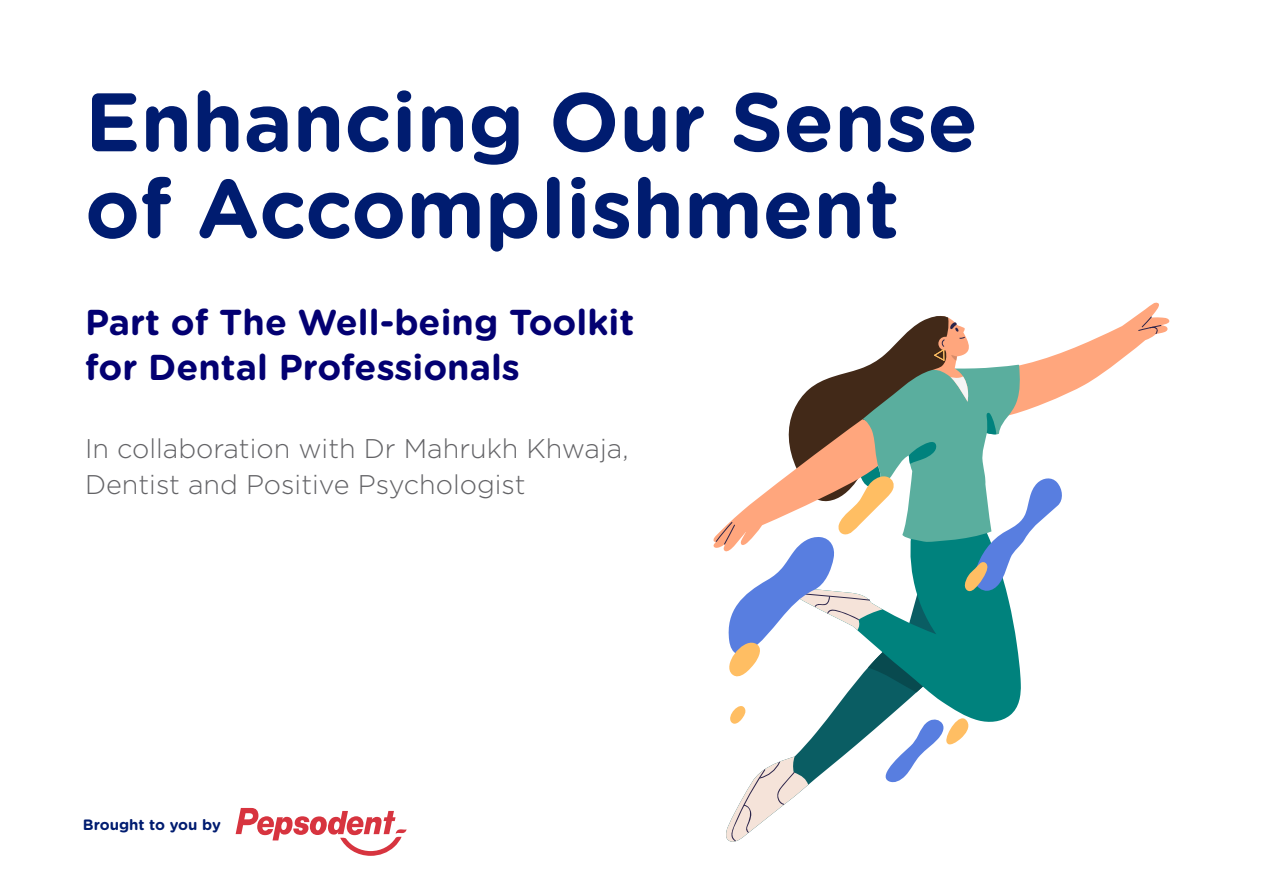
<style>
.page{position:relative;width:1263px;height:893px;background:#fff}
.page>*{position:absolute;margin:0;border:0;box-sizing:border-box;transform-origin:0 0}
.t1{font:700 82.8px/86.6px "Gotham Rounded";color:#001c70}
.t2{font:700 36px/45px "Gotham Rounded";color:#030072}
.t3{font:300 27px/36px "Gotham HTF";color:#636366}
.t4{font:700 15px "Gotham Rounded";color:#001c70}
</style>
<div class="page">
<svg style="left:795px;top:723px;width:80px;height:62px"></svg>
<svg style="left:824px;top:692px;width:197px;height:31px"></svg>
<svg style="left:726px;top:756px;width:82px;height:86px"></svg>
<svg style="left:713px;top:302px;width:457px;height:390px"></svg>
<svg style="left:730px;top:706px;width:16px;height:18px"></svg>
<svg style="left:875px;top:710px;width:96px;height:73px"></svg>
<svg style="left:236px;top:808px;width:171px;height:48px"></svg>
<p class="t1" style="left:85px;top:75px;width:895px">Enhancing Our Sense of Accomplishment</p>
<p class="t2" style="left:85px;top:298px;width:551px">Part of The Well-being Toolkit for Dental Professionals</p>
<p class="t3" style="left:85px;top:430px;width:545px">In collaboration with Dr Mahrukh Khwaja,<br>Dentist and Positive Psychologist</p>
<p class="t4" style="left:83px;top:813px;width:139px">Brought to you by</p>
</div>
